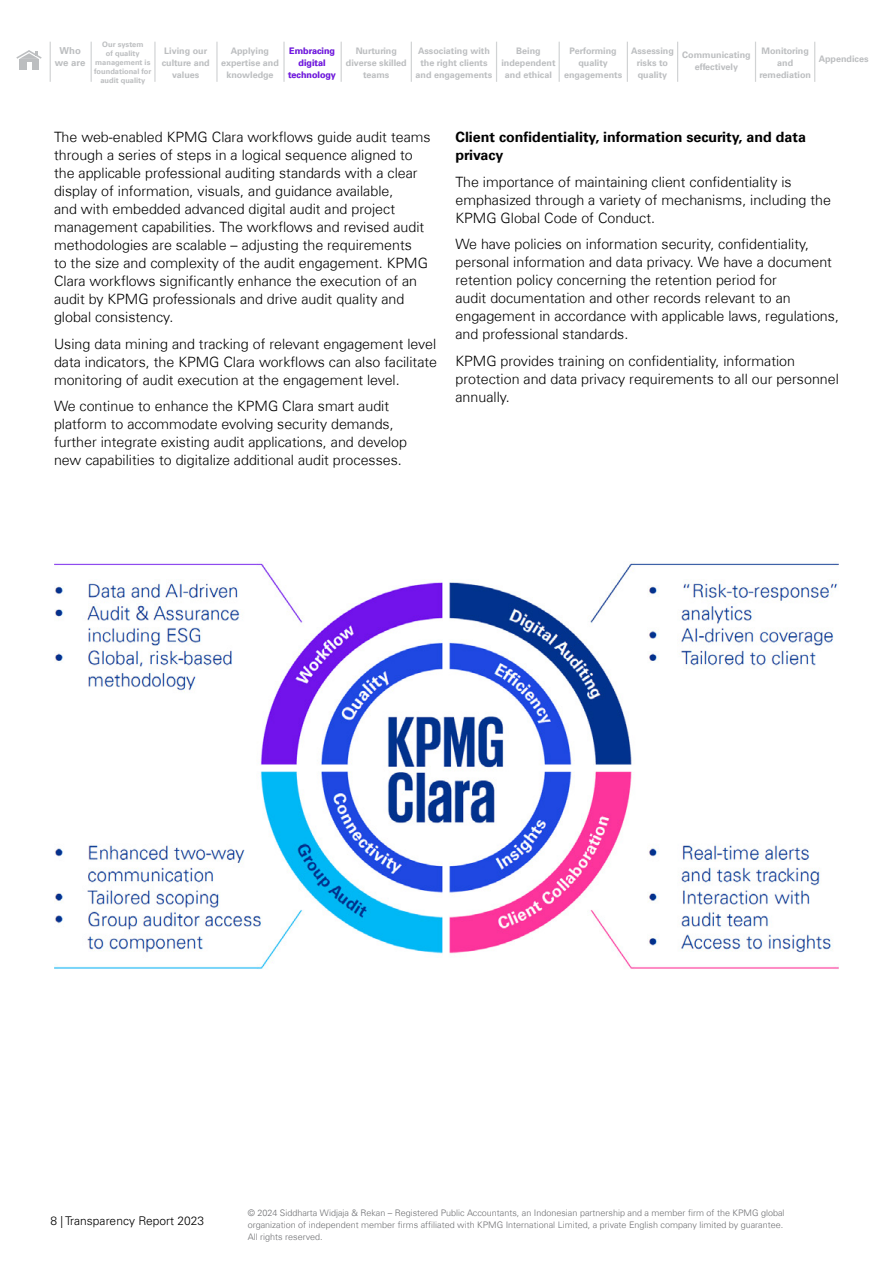
<style>
.page{position:relative;width:893px;height:1263px;background:#fff}
.page>*{position:absolute;margin:0;border:0;box-sizing:border-box;transform-origin:0 0}
.t1{font:300 14.25px/18px "Universfor KPMG";color:#000}
.t2{font:700 14.25px/18px "Universfor KPMG";color:#000}
.t3{font:300 12px "Univers LT Std";color:#000}
.t4{font:700 9.6px/12px "Universfor KPMG";color:#bcbec0;text-align:center}
.t5{font:700 9px/12px "Universfor KPMG";color:#bcbec0;text-align:center}
.t6{font:300 9px/12px "Universfor KPMG";color:#6d6e71}
.t7{font:700 9px/12px "Universfor KPMG";color:#7213ea;text-align:center}
.t8{font:700 7.5px/9px "Universfor KPMG";color:#bcbec0;text-align:center}
</style>
<div class="page">
<svg style="left:16px;top:50px;width:26px;height:20px"></svg>
<hr style="left:50px;top:42px;width:1px;height:40px;background:#d1d3d4">
<hr style="left:91px;top:42px;width:1px;height:40px;background:#d1d3d4">
<hr style="left:154px;top:42px;width:2px;height:40px;background:#d1d3d4">
<hr style="left:216px;top:42px;width:2px;height:40px;background:#d1d3d4">
<hr style="left:283px;top:42px;width:2px;height:40px;background:#d1d3d4">
<hr style="left:341px;top:42px;width:1px;height:40px;background:#d1d3d4">
<hr style="left:411px;top:42px;width:1px;height:40px;background:#d1d3d4">
<hr style="left:496px;top:42px;width:1px;height:40px;background:#d1d3d4">
<hr style="left:559px;top:42px;width:1px;height:40px;background:#d1d3d4">
<hr style="left:627px;top:42px;width:1px;height:40px;background:#d1d3d4">
<hr style="left:677px;top:42px;width:1px;height:40px;background:#d1d3d4">
<hr style="left:755px;top:42px;width:1px;height:40px;background:#d1d3d4">
<hr style="left:814px;top:42px;width:1px;height:40px;background:#d1d3d4">
<img style="left:54px;top:563px;width:785px;height:406px">
<p class="t8" style="left:94px;top:40px;width:59px">Our system<br>of quality management is foundational for audit quality</p>
<p class="t5" style="left:221px;top:45px;width:59px">Applying expertise and knowledge</p>
<p class="t5" style="left:346px;top:45px;width:62px">Nurturing diverse skilled teams</p>
<p class="t5" style="left:416px;top:45px;width:78px">Associating with the right clients and engagements</p>
<p class="t5" style="left:501px;top:45px;width:56px">Being independent and ethical</p>
<p class="t5" style="left:564px;top:45px;width:60px">Performing quality engagements</p>
<p class="t5" style="left:631px;top:45px;width:44px">Assessing risks to quality</p>
<p class="t5" style="left:682px;top:49px;width:70px">Communicating effectively</p>
<p class="t5" style="left:759px;top:45px;width:53px">Monitoring and remediation</p>
<p class="t5" style="left:819px;top:53px;width:51px">Appendices</p>
<p class="t4" style="left:55px;top:45px;width:32px">Who we are</p>
<p class="t5" style="left:162px;top:45px;width:50px">Living our culture and values</p>
<p class="t7" style="left:288px;top:45px;width:49px">Embracing digital technology</p>
<p class="t1" style="left:54px;top:128px;width:378px">The web-enabled KPMG Clara workflows guide audit teams through a series of steps in a logical sequence aligned to the applicable professional auditing standards with a clear display of information, visuals, and guidance available,<br>and with embedded advanced digital audit and project management capabilities. The workflows and revised audit methodologies are scalable – adjusting the requirements<br>to the size and complexity of the audit engagement. KPMG Clara workflows significantly enhance the execution of an audit by KPMG professionals and drive audit quality and global consistency.</p>
<p class="t1" style="left:54px;top:335px;width:385px;text-align:justify">Using data mining and tracking of relevant engagement level data indicators, the KPMG Clara workflows can also facilitate monitoring of audit execution at the engagement level.</p>
<p class="t1" style="left:54px;top:397px;width:355px">We continue to enhance the KPMG Clara smart audit platform to accommodate evolving security demands, further integrate existing audit applications, and develop new capabilities to digitalize additional audit processes.</p>
<p class="t2" style="left:455px;top:128px;width:352px">Client confidentiality, information security, and data privacy</p>
<p class="t1" style="left:455px;top:173px;width:377px">The importance of maintaining client confidentiality is emphasized through a variety of mechanisms, including the<br>KPMG Global Code of Conduct.</p>
<p class="t1" style="left:455px;top:235px;width:385px">We have policies on information security, confidentiality, personal information and data privacy. We have a document retention policy concerning the retention period for<br>audit documentation and other records relevant to an engagement in accordance with applicable laws, regulations, and professional standards.</p>
<p class="t1" style="left:455px;top:352px;width:385px">KPMG provides training on confidentiality, information protection and data privacy requirements to all our personnel annually.</p>
<p class="t3" style="left:50px;top:1213px;width:155px">8 | Transparency Report 2023</p>
<p class="t6" style="left:248px;top:1206px;width:538px">© 2024 Siddharta Widjaja &amp; Rekan – Registered Public Accountants, an Indonesian partnership and a member firm of the KPMG global organization of independent member firms affiliated with KPMG International Limited, a private English company limited by guarantee.<br>All rights reserved.</p>
</div>
